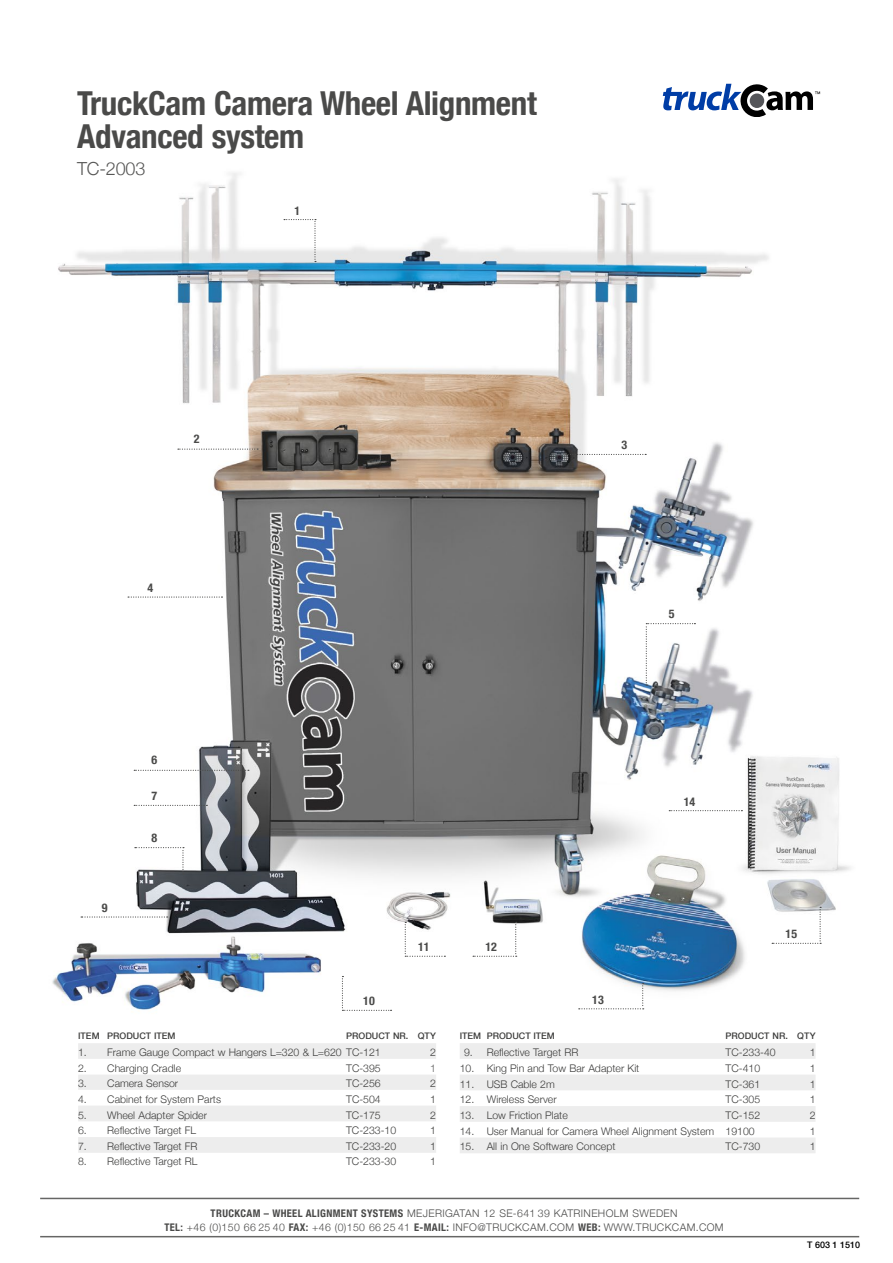
<style>
.page{position:relative;width:893px;height:1263px;background:#fff}
.page>*{position:absolute;margin:0;border:0;box-sizing:border-box;transform-origin:0 0}
.t1{font:700 condensed 33px/33px "Helvetica Neue";letter-spacing:-.01em;color:#4a4a49}
.t2{font:300 18px "Helvetica Neue";letter-spacing:-.01em;color:#575756}
.t3{font:700 condensed 12px "Helvetica Neue";color:#4a4a49}
.t4{font:300 10.5px "Helvetica Neue";color:#3c3c3b}
.t5{font:300 10.5px/13.5px "Helvetica Neue";letter-spacing:.035em;color:#4a4a49;text-align:center}
.t6{font:300 10.5px "Helvetica Neue";color:#60605f}
.t7{font:500 9px "Helvetica Neue";color:#3c3c3b}
.t8{font:500 9px "Helvetica Neue";color:#000}
.s1{font-weight:700;font-stretch:condensed}
</style>
<div class="page">
<img style="left:52px;top:173px;width:799px;height:837px">
<hr style="left:40px;top:1198px;width:819px;height:1px;background:#666665">
<hr style="left:40px;top:1236px;width:819px;height:1px;background:#666665">
<svg style="left:460px;top:1043px;width:355px;height:110px"></svg>
<svg style="left:78px;top:1043px;width:358px;height:110px"></svg>
<svg style="left:178px;top:449px;width:80px;height:1px"></svg>
<svg style="left:284px;top:219px;width:32px;height:43px"></svg>
<svg style="left:128px;top:596px;width:94px;height:2px"></svg>
<svg style="left:134px;top:770px;width:115px;height:1px"></svg>
<svg style="left:405px;top:922px;width:40px;height:35px"></svg>
<svg style="left:135px;top:847px;width:49px;height:27px"></svg>
<svg style="left:342px;top:976px;width:50px;height:35px"></svg>
<svg style="left:669px;top:810px;width:73px;height:1px"></svg>
<svg style="left:646px;top:623px;width:49px;height:63px"></svg>
<svg style="left:566px;top:454px;width:80px;height:1px"></svg>
<svg style="left:134px;top:805px;width:73px;height:1px"></svg>
<svg style="left:81px;top:916px;width:87px;height:1px"></svg>
<svg style="left:473px;top:922px;width:44px;height:35px"></svg>
<svg style="left:579px;top:983px;width:65px;height:26px"></svg>
<svg style="left:772px;top:907px;width:49px;height:37px"></svg>
<svg style="left:663px;top:84px;width:157px;height:33px"></svg>
<h1 class="t1" style="left:77px;top:87px;width:461px">TruckCam Camera Wheel Alignment<br>Advanced system</h1>
<h2 class="t2" style="left:77px;top:158px;width:70px">TC-2003</h2>
<p class="t3" style="left:194px;top:432px;width:7px">2</p>
<p class="t3" style="left:148px;top:581px;width:7px">4</p>
<p class="t3" style="left:102px;top:900px;width:7px">9</p>
<p class="t3" style="left:151px;top:753px;width:7px">6</p>
<p class="t3" style="left:151px;top:789px;width:7px">7</p>
<p class="t3" style="left:151px;top:830px;width:7px">8</p>
<p class="t3" style="left:294px;top:203px;width:7px">1</p>
<p class="t3" style="left:363px;top:993px;width:13px">10</p>
<p class="t3" style="left:418px;top:940px;width:13px">11</p>
<p class="t3" style="left:485px;top:940px;width:13px">12</p>
<p class="t3" style="left:621px;top:438px;width:7px">3</p>
<p class="t3" style="left:669px;top:606px;width:7px">5</p>
<p class="t3" style="left:684px;top:794px;width:13px">14</p>
<p class="t3" style="left:592px;top:992px;width:13px">13</p>
<p class="t3" style="left:786px;top:927px;width:13px">15</p>
<p class="t7" style="left:78px;top:1031px;width:99px">ITEM PRODUCT ITEM</p>
<p class="t7" style="left:346px;top:1031px;width:91px">PRODUCT NR. QTY</p>
<p class="t4" style="left:78px;top:1046px;width:304px">1. Frame Gauge Compact w Hangers L=320 &amp; L=620 TC-121</p>
<p class="t4" style="left:430px;top:1046px;width:7px">2</p>
<p class="t4" style="left:78px;top:1062px;width:104px">2. Charging Cradle</p>
<p class="t4" style="left:346px;top:1062px;width:36px">TC-395</p>
<p class="t6" style="left:430px;top:1062px;width:7px">1</p>
<p class="t4" style="left:78px;top:1077px;width:102px">3. Camera Sensor</p>
<p class="t4" style="left:346px;top:1077px;width:36px">TC-256</p>
<p class="t4" style="left:430px;top:1077px;width:7px">2</p>
<p class="t4" style="left:78px;top:1093px;width:145px">4. Cabinet for System Parts</p>
<p class="t4" style="left:346px;top:1093px;width:36px">TC-504</p>
<p class="t4" style="left:430px;top:1093px;width:7px">1</p>
<p class="t4" style="left:78px;top:1108px;width:130px">5. Wheel Adapter Spider</p>
<p class="t4" style="left:346px;top:1108px;width:36px">TC-175</p>
<p class="t4" style="left:430px;top:1108px;width:7px">2</p>
<p class="t4" style="left:78px;top:1124px;width:120px">6. Reflective Target FL</p>
<p class="t4" style="left:346px;top:1124px;width:52px">TC-233-10</p>
<p class="t4" style="left:430px;top:1124px;width:7px">1</p>
<p class="t4" style="left:78px;top:1140px;width:121px">7. Reflective Target FR</p>
<p class="t4" style="left:346px;top:1140px;width:52px">TC-233-20</p>
<p class="t4" style="left:430px;top:1140px;width:7px">1</p>
<p class="t4" style="left:78px;top:1155px;width:121px">8. Reflective Target RL</p>
<p class="t4" style="left:346px;top:1155px;width:52px">TC-233-30</p>
<p class="t4" style="left:430px;top:1155px;width:7px">1</p>
<p class="t7" style="left:460px;top:1031px;width:97px">ITEM PRODUCT ITEM</p>
<p class="t7" style="left:726px;top:1031px;width:91px">PRODUCT NR. QTY</p>
<p class="t4" style="left:464px;top:1046px;width:116px">9. Reflective Target RR</p>
<p class="t4" style="left:726px;top:1046px;width:52px">TC-233-40</p>
<p class="t4" style="left:810px;top:1046px;width:7px">1</p>
<p class="t4" style="left:460px;top:1062px;width:181px">10. King Pin and Tow Bar Adapter Kit</p>
<p class="t4" style="left:726px;top:1062px;width:36px">TC-410</p>
<p class="t4" style="left:810px;top:1062px;width:7px">1</p>
<p class="t4" style="left:460px;top:1077px;width:97px">11. USB Cable 2m</p>
<p class="t4" style="left:726px;top:1077px;width:36px">TC-361</p>
<p class="t4" style="left:810px;top:1077px;width:7px">1</p>
<p class="t4" style="left:460px;top:1093px;width:98px">12. Wireless Server</p>
<p class="t4" style="left:726px;top:1093px;width:36px">TC-305</p>
<p class="t4" style="left:810px;top:1093px;width:7px">1</p>
<p class="t4" style="left:460px;top:1109px;width:110px">13. Low Friction Plate</p>
<p class="t4" style="left:726px;top:1109px;width:36px">TC-152</p>
<p class="t4" style="left:810px;top:1109px;width:7px">2</p>
<p class="t4" style="left:460px;top:1124px;width:296px">14. User Manual for Camera Wheel Alignment System 19100</p>
<p class="t4" style="left:810px;top:1124px;width:7px">1</p>
<p class="t4" style="left:460px;top:1140px;width:157px">15. All in One Software Concept</p>
<p class="t4" style="left:726px;top:1140px;width:36px">TC-730</p>
<p class="t4" style="left:810px;top:1140px;width:7px">1</p>
<p class="t5" style="left:164px;top:1206px;width:561px"><span class="s1">TRUCKCAM – WHEEL ALIGNMENT SYSTEMS</span> MEJERIGATAN 12 SE-641 39 KATRINEHOLM SWEDEN<br><span class="s1">TEL:</span> +46 (0)150 66 25 40 <span class="s1">FAX:</span> +46 (0)150 66 25 41 <span class="s1">E-MAIL:</span> INFO@TRUCKCAM.COM <span class="s1">WEB:</span> WWW.TRUCKCAM.COM</p>
<p class="t8" style="left:807px;top:1239px;width:54px">T 603 1 1510</p>
</div>
